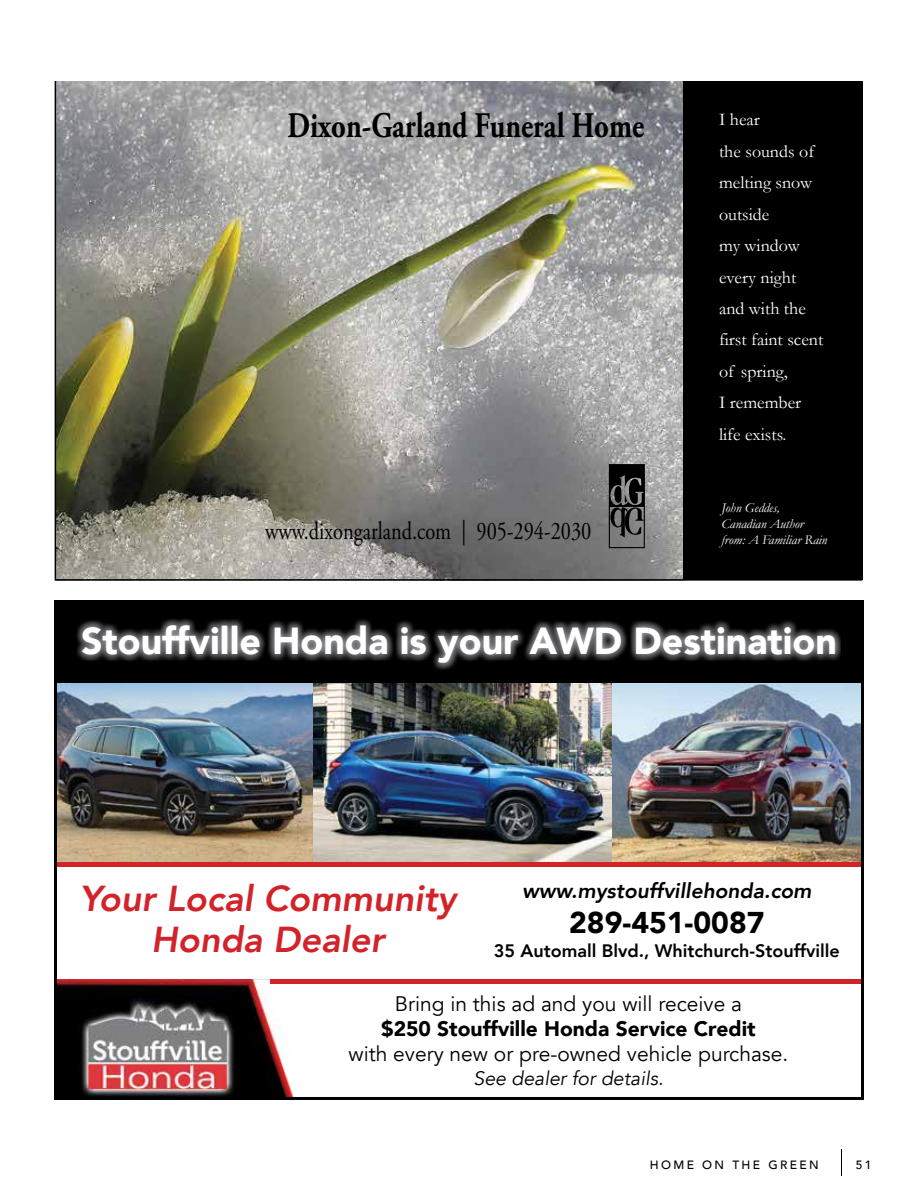
<style>
.page{position:relative;width:918px;height:1188px;background:#fff}
.page>*{position:absolute;margin:0;border:0;box-sizing:border-box;transform-origin:0 0}
.t1{font:900 37.5px "Avenir";color:#fff}
.t2{font:italic 800 36px/40.5px "Avenir";color:#d2232a;text-align:center}
.t3{font:700 36px "Adobe Garamond Pro";color:#000;scale:.8 1}
.t4{font:900 30px "Avenir";color:#000}
.t5{font:25.5px "Adobe Garamond Pro";color:#000;scale:.8 1}
.t6{font:21px "Avenir";color:#000}
.t7{font:900 21px "Avenir";color:#000}
.t8{font:italic 800 21px "Avenir";color:#000}
.t9{font:italic 19.5px "Avenir";color:#000}
.t10{font:18px/31.5px "Garamond";color:#fff}
.t11{font:800 18px "Avenir";color:#000}
.t12{font:italic 13.5px/16.2px "Garamond";color:#fff}
.t13{font:500 12px "Avenir";letter-spacing:.2em;color:#000}
</style>
<div class="page">
<img style="left:55px;top:81px;width:807px;height:499px">
<div style="left:683px;top:81px;width:179px;height:498px;background:#000"></div>
<svg style="left:611px;top:466px;width:32px;height:71px;background:#3b3b3b"></svg>
<div style="left:609px;top:506px;width:36px;height:42px;border:1px solid #000"></div>
<div style="left:609px;top:464px;width:36px;height:43px;border:1px solid #000"></div>
<img style="left:54px;top:600px;width:810px;height:500px">
<h2 class="t3" style="left:288px;top:105px;width:447px">Dixon-Garland Funeral Home</h2>
<p class="t10" style="left:719px;top:104px;width:106px">I hear<br>the sounds of melting snow outside<br>my window every night and with the first faint scent of spring,<br>I remember life exists.</p>
<h3 class="t5" style="left:265px;top:516px;width:409px">www.dixongarland.com | 905-294-2030</h3>
<p class="t12" style="left:722px;top:499px;width:107px">John Geddes,<br>Canadian Author from: A Familiar Rain</p>
<h1 class="t1" style="left:81px;top:609px;width:757px">Stouffville Honda is your AWD Destination</h1>
<h2 class="t2" style="left:80px;top:879px;width:378px">Your Local Community<br>Honda Dealer</h2>
<p class="t8" style="left:522px;top:878px;width:291px">www.mystouffvillehonda.com</p>
<h3 class="t4" style="left:569px;top:897px;width:197px">289-451-0087</h3>
<p class="t11" style="left:494px;top:937px;width:348px">35 Automall Blvd., Whitchurch-Stouffville</p>
<p class="t6" style="left:395px;top:991px;width:349px">Bring in this ad and you will receive a</p>
<p class="t7" style="left:381px;top:1010px;width:376px">$250 Stouffville Honda Service Credit</p>
<p class="t6" style="left:349px;top:1041px;width:441px">with every new or pre-owned vehicle purchase.</p>
<p class="t9" style="left:474px;top:1067px;width:191px">See dealer for details.</p>
<p class="t13" style="left:650px;top:1155px;width:171px">HOME ON THE GREEN</p>
<p class="t13" style="left:856px;top:1155px;width:17px">51</p>
</div>
